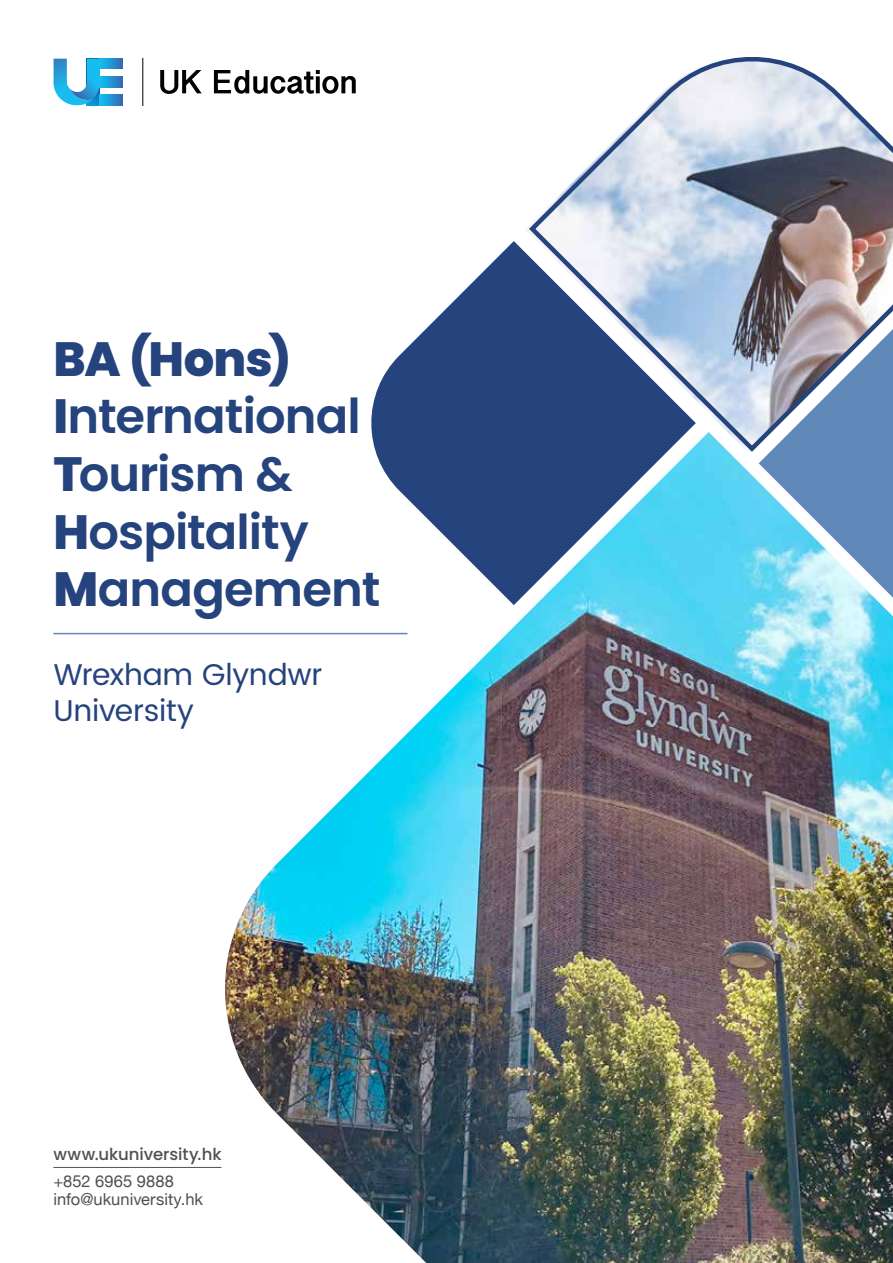
<style>
.page{position:relative;width:893px;height:1263px;background:#fff}
.page>*{position:absolute;margin:0;border:0;box-sizing:border-box;transform-origin:0 0}
.t1{font:600 48px/57.6px "Poppins";letter-spacing:-.02em;color:#25437c}
.t2{font:30px/36px "Poppins";letter-spacing:-.01em;color:#25437c}
.t3{font:16.5px/18px "Helvetica Neue";color:#505050}
.t4{font:500 16.5px "Poppins";color:#505050}
.s1{font-weight:800}
</style>
<div class="page">
<svg style="left:371px;top:241px;width:155px;height:191px;fill:#25437c"></svg>
<img style="left:221px;top:432px;width:672px;height:831px">
<hr style="left:53px;top:1167px;width:168px;height:1px;background:#505050">
<hr style="left:53px;top:633px;width:354px;height:1px;background:#5f87b8">
<svg style="left:100px;top:59px;width:22px;height:10px"></svg>
<svg style="left:100px;top:77px;width:22px;height:10px"></svg>
<svg style="left:100px;top:95px;width:22px;height:10px"></svg>
<svg style="left:53px;top:59px;width:47px;height:46px"></svg>
<svg style="left:160px;top:70px;width:42px;height:24px"></svg>
<svg style="left:214px;top:70px;width:142px;height:24px"></svg>
<hr style="left:143px;top:58px;width:1px;height:48px;background:#010101">
<svg style="left:526px;top:57px;width:367px;height:398px"></svg>
<p class="t1" style="left:53px;top:330px;width:328px"><span class="s1">BA (Hons)<br>I</span>nternational<br><span class="s1">T</span>ourism &amp;<br><span class="s1">H</span>ospitality<br><span class="s1">M</span>anagement</p>
<p class="t2" style="left:53px;top:657px;width:271px">Wrexham Glyndwr<br>University</p>
<p class="t4" style="left:53px;top:1145px;width:169px">www.ukuniversity.hk</p>
<p class="t3" style="left:53px;top:1173px;width:151px">+852 6965 9888 info@ukuniversity.hk</p>
</div>
